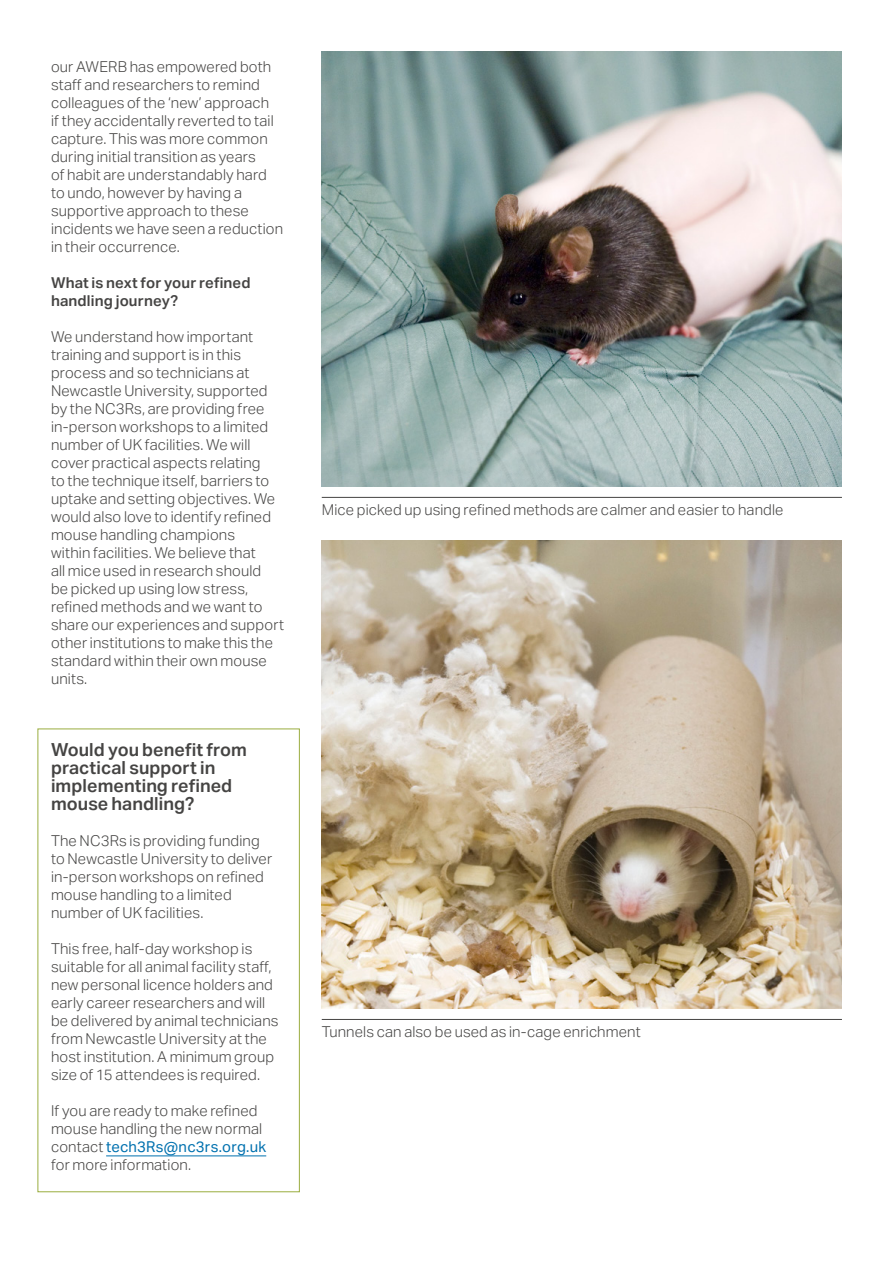
<style>
.page{position:relative;width:893px;height:1263px;background:#fff}
.page>*{position:absolute;margin:0;border:0;box-sizing:border-box;transform-origin:0 0}
.Interview_question{font:600 18px/18px "Aktiv Grotesk";letter-spacing:.005em;color:#454443}
.Image_caption{font:300 15px/18px "Aktiv Grotesk";letter-spacing:.01em;color:#454443}
.Interview_question-2{font:600 15px/18px "Aktiv Grotesk";letter-spacing:.01em;color:#454443}
.s1{font-weight:400;color:#0071af}
</style>
<div class="page">
<svg style="left:37px;top:728px;width:263px;height:464px"></svg>
<hr style="left:322px;top:497px;width:520px;height:1px;background:#454443">
<img style="left:322px;top:51px;width:520px;height:435px">
<hr style="left:322px;top:1019px;width:520px;height:1px;background:#454443">
<img style="left:322px;top:540px;width:520px;height:468px">
<p class="Image_caption" style="left:51px;top:58px;width:234px">our AWERB has empowered both staff and researchers to remind colleagues of the ‘new’ approach<br>if they accidentally reverted to tail capture. This was more common during initial transition as years<br>of habit are understandably hard to undo, however by having a supportive approach to these incidents we have seen a reduction in their occurrence.</p>
<h3 class="Interview_question-2" style="left:51px;top:274px;width:201px">What is next for your refined handling journey?</h3>
<p class="Image_caption" style="left:51px;top:328px;width:235px">We understand how important training and support is in this process and so technicians at<br>Newcastle University, supported by the NC3Rs, are providing free in-person workshops to a limited number of UK facilities. We will cover practical aspects relating<br>to the technique itself, barriers to uptake and setting objectives. We would also love to identify refined mouse handling champions<br>within facilities. We believe that<br>all mice used in research should<br>be picked up using low stress, refined methods and we want to share our experiences and support other institutions to make this the standard within their own mouse units.</p>
<h3 class="Interview_question" style="left:51px;top:741px;width:197px">Would you benefit from practical support in implementing refined mouse handling?</h3>
<p class="Image_caption" style="left:51px;top:832px;width:223px">The NC3Rs is providing funding to Newcastle University to deliver in-person workshops on refined mouse handling to a limited number of UK facilities.</p>
<p class="Image_caption" style="left:51px;top:940px;width:229px">This free, half-day workshop is suitable for all animal facility staff, new personal licence holders and early career researchers and will be delivered by animal technicians from Newcastle University at the host institution. A minimum group size of 15 attendees is required.</p>
<p class="Image_caption" style="left:51px;top:1102px;width:217px">If you are ready to make refined mouse handling the new normal contact <span class="s1">tech3Rs@nc3rs.org.uk </span>for more information.</p>
<p class="Image_caption" style="left:322px;top:501px;width:463px">Mice picked up using refined methods are calmer and easier to handle</p>
<p class="Image_caption" style="left:322px;top:1023px;width:320px">Tunnels can also be used as in-cage enrichment</p>
</div>
